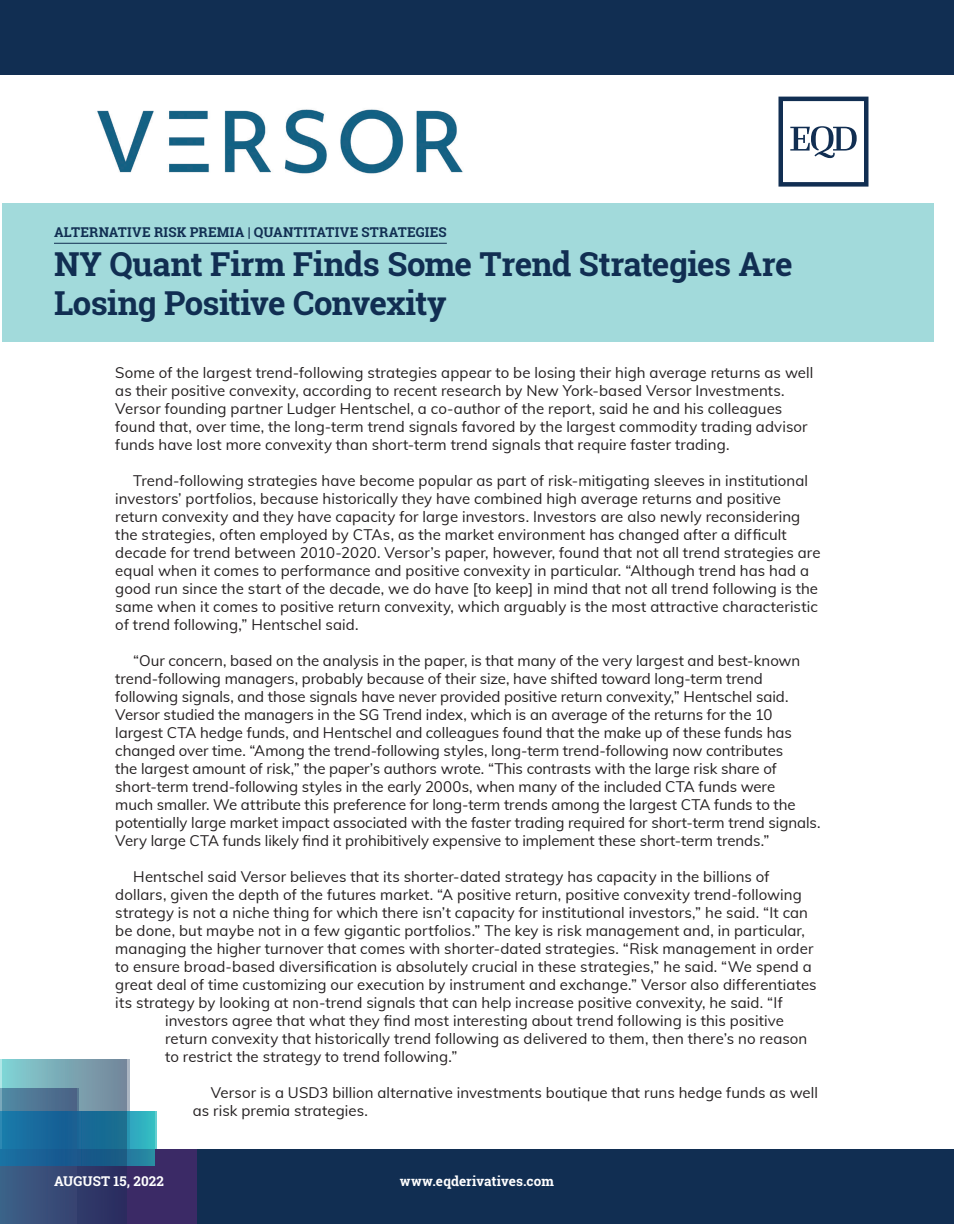
<style>
.page{position:relative;width:954px;height:1224px;background:#fff}
.page>*{position:absolute;margin:0;border:0;box-sizing:border-box;transform-origin:0 0}
.Headline{font:700 33px/39.6px "Roboto Slab";letter-spacing:-.015em;color:#112e52}
.Body_Text-1p_Indent{font:15px/18px "Muli";letter-spacing:.005em;color:#231f20}
.Body_Text-No_Indent{font:15px/18px "Muli";letter-spacing:.005em;color:#231f20}
.Deck_Head{font:700 13.5px "Roboto Slab";letter-spacing:.02em;color:#112e52}
.t1{font:700 13.5px "Roboto Slab";letter-spacing:.005em;color:#fff}
</style>
<div class="page">
<div style="left:0;top:0;width:954px;height:75px;background:#112e52"></div>
<div style="left:0;top:1150px;width:954px;height:74px;background:#112e52"></div>
<div style="left:0;top:1150px;width:196px;height:74px;background:#3b2a66"></div>
<svg style="left:127px;top:1111px;width:27px;height:55px"></svg>
<svg style="left:0;top:1060px;width:127px;height:164px;background:#3d6a90"></svg>
<div style="left:2px;top:203px;width:932px;height:139px;background:#a2dadb"></div>
<hr style="left:54px;top:243px;width:393px;height:1px;background:#112e52">
<img style="left:97px;top:109px;width:366px;height:65px">
<svg style="left:778px;top:97px;width:90px;height:90px"></svg>
<p class="Deck_Head" style="left:54px;top:223px;width:394px">ALTERNATIVE RISK PREMIA | QUANTITATIVE STRATEGIES</p>
<p class="Headline" style="left:54px;top:243px;width:740px">NY Quant Firm Finds Some Trend Strategies Are<br>Losing Positive Convexity</p>
<p class="Body_Text-No_Indent" style="left:115px;top:363px;width:700px">Some of the largest trend-following strategies appear to be losing their high average returns as well as their positive convexity, according to recent research by New York-based Versor Investments.<br>Versor founding partner Ludger Hentschel, a co-author of the report, said he and his colleagues found that, over time, the long-term trend signals favored by the largest commodity trading advisor funds have lost more convexity than short-term trend signals that require faster trading.</p>
<p class="Body_Text-1p_Indent" style="left:115px;top:471px;width:707px;text-indent:18px">Trend-following strategies have become popular as part of risk-mitigating sleeves in institutional investors’ portfolios, because historically they have combined high average returns and positive return convexity and they have capacity for large investors. Investors are also newly reconsidering the strategies, often employed by CTAs, as the market environment has changed after a difficult decade for trend between 2010-2020. Versor’s paper, however, found that not all trend strategies are equal when it comes to performance and positive convexity in particular. “Although trend has had a good run since the start of the decade, we do have [to keep] in mind that not all trend following is the same when it comes to positive return convexity, which arguably is the most attractive characteristic of trend following,” Hentschel said.</p>
<p class="Body_Text-1p_Indent" style="left:115px;top:651px;width:707px;text-indent:18px">“Our concern, based on the analysis in the paper, is that many of the very largest and best-known trend-following managers, probably because of their size, have shifted toward long-term trend following signals, and those signals have never provided positive return convexity,” Hentschel said.<br>Versor studied the managers in the SG Trend index, which is an average of the returns for the 10 largest CTA hedge funds, and Hentschel and colleagues found that the make up of these funds has changed over time. “Among the trend-following styles, long-term trend-following now contributes<br>the largest amount of risk,” the paper’s authors wrote. “This contrasts with the large risk share of short-term trend-following styles in the early 2000s, when many of the included CTA funds were<br>much smaller. We attribute this preference for long-term trends among the largest CTA funds to the potentially large market impact associated with the faster trading required for short-term trend signals.<br>Very large CTA funds likely find it prohibitively expensive to implement these short-term trends.”</p>
<p class="Body_Text-1p_Indent" style="left:133px;top:867px;width:638px">Hentschel said Versor believes that its shorter-dated strategy has capacity in the billions of</p>
<p class="Body_Text-1p_Indent" style="left:115px;top:885px;width:688px">dollars, given the depth of the futures market. “A positive return, positive convexity trend-following</p>
<p class="Body_Text-1p_Indent" style="left:115px;top:903px;width:694px">strategy is not a niche thing for which there isn’t capacity for institutional investors,” he said. “It can</p>
<p class="Body_Text-1p_Indent" style="left:115px;top:921px;width:691px">be done, but maybe not in a few gigantic portfolios.” The key is risk management and, in particular,</p>
<p class="Body_Text-1p_Indent" style="left:115px;top:939px;width:700px">managing the higher turnover that comes with shorter-dated strategies. “Risk management in order</p>
<p class="Body_Text-1p_Indent" style="left:115px;top:957px;width:698px">to ensure broad-based diversification is absolutely crucial in these strategies,” he said. “We spend a</p>
<p class="Body_Text-1p_Indent" style="left:115px;top:975px;width:703px">great deal of time customizing our execution by instrument and exchange.” Versor also differentiates</p>
<p class="Body_Text-1p_Indent" style="left:115px;top:993px;width:669px">its strategy by looking at non-trend signals that can help increase positive convexity, he said. “If</p>
<p class="Body_Text-1p_Indent" style="left:165px;top:1011px;width:620px">investors agree that what they find most interesting about trend following is this positive</p>
<p class="Body_Text-1p_Indent" style="left:165px;top:1029px;width:644px">return convexity that historically trend following as delivered to them, then there’s no reason</p>
<p class="Body_Text-1p_Indent" style="left:165px;top:1047px;width:294px">to restrict the strategy to trend following.”</p>
<p class="Body_Text-1p_Indent" style="left:193px;top:1083px;width:627px;text-indent:18px">Versor is a USD3 billion alternative investments boutique that runs hedge funds as well as risk premia strategies.</p>
<p class="t1" style="left:54px;top:1172px;width:111px">AUGUST 15, 2022</p>
<p class="t1" style="left:400px;top:1172px;width:156px">www.eqderivatives.com</p>
<p class="t1" style="left:52px;top:1172px;width:44px">Page 2</p>
</div>
